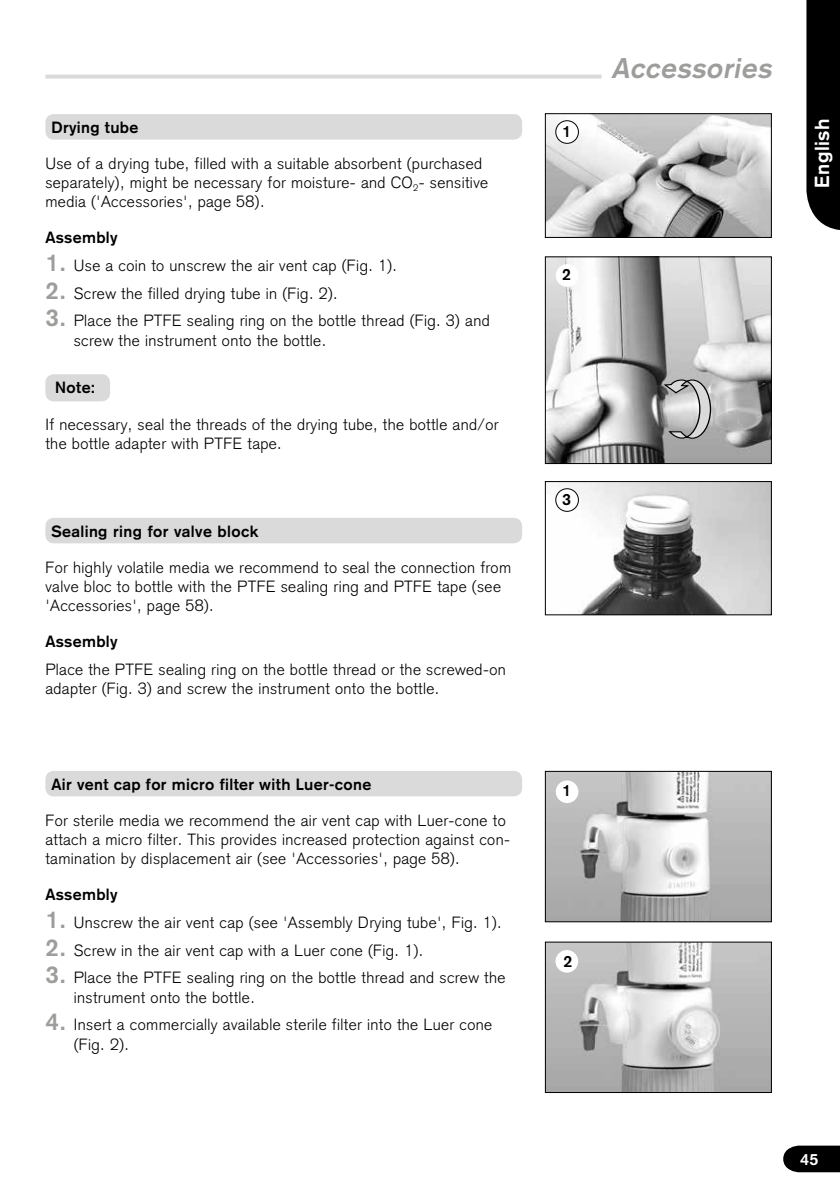
<style>
.page{position:relative;width:840px;height:1191px;background:#fff}
.page>*{position:absolute;margin:0;border:0;box-sizing:border-box;transform-origin:0 0}
.t1{font:italic 700 28px "Akzidenz Grotesk";color:#9d9d9c}
.t2{font:700 20px "Akzidenz Grotesk";letter-spacing:.025em;color:#fff}
.t3{font:300 16px/19.2px "Akzidenz Grotesk";letter-spacing:.025em;color:#000}
.t4{font:700 16px "Akzidenz Grotesk";letter-spacing:.025em;color:#000}
.t5{font:700 16px "Akzidenz Grotesk";color:#fff}
.s1{font-weight:700;font-size:24px;color:#9d9d9c}
</style>
<div class="page">
<img style="left:546px;top:773px;width:223px;height:147px">
<div style="left:544px;top:771px;width:227px;height:151px;border:1px solid #000"></div>
<img style="left:546px;top:258px;width:223px;height:204px">
<div style="left:544px;top:256px;width:227px;height:208px;border:1px solid #000"></div>
<img style="left:555px;top:483px;width:214px;height:130px">
<div style="left:544px;top:481px;width:227px;height:134px;border:1px solid #000"></div>
<img style="left:546px;top:115px;width:223px;height:121px">
<div style="left:544px;top:113px;width:227px;height:125px;border:1px solid #000"></div>
<img style="left:546px;top:943px;width:223px;height:148px">
<div style="left:544px;top:941px;width:227px;height:152px;border:1px solid #000"></div>
<div style="left:555px;top:121px;width:23px;height:22px;background:#fff;border-radius:50%"></div>
<div style="left:555px;top:120px;width:23px;height:24px;border:1px solid #000;border-radius:50%"></div>
<div style="left:555px;top:264px;width:23px;height:23px;background:#fff;border-radius:50%"></div>
<div style="left:555px;top:489px;width:23px;height:22px;background:#fff;border-radius:50%"></div>
<div style="left:555px;top:488px;width:23px;height:23px;border:1px solid #000;border-radius:50%"></div>
<div style="left:555px;top:780px;width:23px;height:23px;background:#fff;border-radius:50%"></div>
<div style="left:555px;top:950px;width:23px;height:22px;background:#fff;border-radius:50%"></div>
<svg style="left:663px;top:379px;width:47px;height:60px;background:#b4b4b4"></svg>
<svg style="left:806px;top:0;width:33px;height:230px;background:#0d0d0d"></svg>
<svg style="left:783px;top:1145px;width:56px;height:27px;background:#151515"></svg>
<svg style="left:45px;top:75px;width:556px;height:4px;background:#dedede"></svg>
<div style="left:45px;top:374px;width:65px;height:27px;background:#dadada;border-radius:9px"></div>
<div style="left:45px;top:114px;width:477px;height:26px;background:#dadada;border-radius:9px"></div>
<div style="left:45px;top:518px;width:477px;height:25px;background:#dadada;border-radius:9px"></div>
<div style="left:45px;top:771px;width:477px;height:25px;background:#dadada;border-radius:9px"></div>
<p class="t4" style="left:51px;top:118px;width:89px">Drying tube</p>
<p class="t3" style="left:45px;top:153px;width:444px">Use of a drying tube, filled with a suitable absorbent (purchased separately), might be necessary for moisture- and CO<sub>2</sub>- sensitive media ('Accessories', page 58).</p>
<p class="t4" style="left:45px;top:228px;width:74px">Assembly</p>
<p class="t3" style="left:45px;top:256px;width:353px"><span class="s1">1.</span> Use a coin to unscrew the air vent cap (Fig. 1).</p>
<p class="t3" style="left:45px;top:283px;width:293px"><span class="s1">2.</span> Screw the filled drying tube in (Fig. 2).</p>
<p class="t3" style="left:74px;top:311px;width:417px;text-indent:-28px"><span class="s1">3.</span> Place the PTFE sealing ring on the bottle thread (Fig. 3) and screw the instrument onto the bottle.</p>
<p class="t4" style="left:55px;top:377px;width:42px">Note:</p>
<p class="t3" style="left:45px;top:415px;width:454px">If necessary, seal the threads of the drying tube, the bottle and/or the bottle adapter with PTFE tape.</p>
<p class="t4" style="left:51px;top:522px;width:208px">Sealing ring for valve block</p>
<p class="t3" style="left:45px;top:558px;width:467px">For highly volatile media we recommend to seal the connection from valve bloc to bottle with the PTFE sealing ring and PTFE tape (see 'Accessories', page 58).</p>
<p class="t4" style="left:45px;top:632px;width:74px">Assembly</p>
<p class="t3" style="left:45px;top:660px;width:461px">Place the PTFE sealing ring on the bottle thread or the screwed-on adapter (Fig. 3) and screw the instrument onto the bottle.</p>
<p class="t4" style="left:51px;top:774px;width:321px">Air vent cap for micro filter with Luer-cone</p>
<p class="t3" style="left:45px;top:810px;width:466px">For sterile media we recommend the air vent cap with Luer-cone to attach a micro filter. This provides increased protection against con&shy;tamination by displacement air (see 'Accessories', page 58).</p>
<p class="t4" style="left:45px;top:885px;width:74px">Assembly</p>
<p class="t3" style="left:45px;top:913px;width:457px"><span class="s1">1.</span> Unscrew the air vent cap (see 'Assembly Drying tube', Fig. 1).</p>
<p class="t3" style="left:45px;top:940px;width:379px"><span class="s1">2.</span> Screw in the air vent cap with a Luer cone (Fig. 1).</p>
<p class="t3" style="left:74px;top:968px;width:433px;text-indent:-28px"><span class="s1">3.</span> Place the PTFE sealing ring on the bottle thread and screw the instrument onto the bottle.</p>
<p class="t3" style="left:74px;top:1015px;width:420px;text-indent:-28px"><span class="s1">4.</span> Insert a commercially available sterile filter into the Luer cone (Fig. 2).</p>
<p class="t4" style="left:562px;top:122px;width:10px">1</p>
<h1 class="t1" style="left:611px;top:52px;width:167px">Accessories</h1>
<p class="t4" style="left:562px;top:265px;width:10px">2</p>
<p class="t2" style="left:809px;top:188px;width:70px;rotate:-90deg">English</p>
<p class="t4" style="left:562px;top:489px;width:10px">3</p>
<p class="t4" style="left:562px;top:781px;width:10px">1</p>
<p class="t4" style="left:563px;top:951px;width:10px">2</p>
<p class="t5" style="left:799px;top:1150px;width:20px">45</p>
</div>
